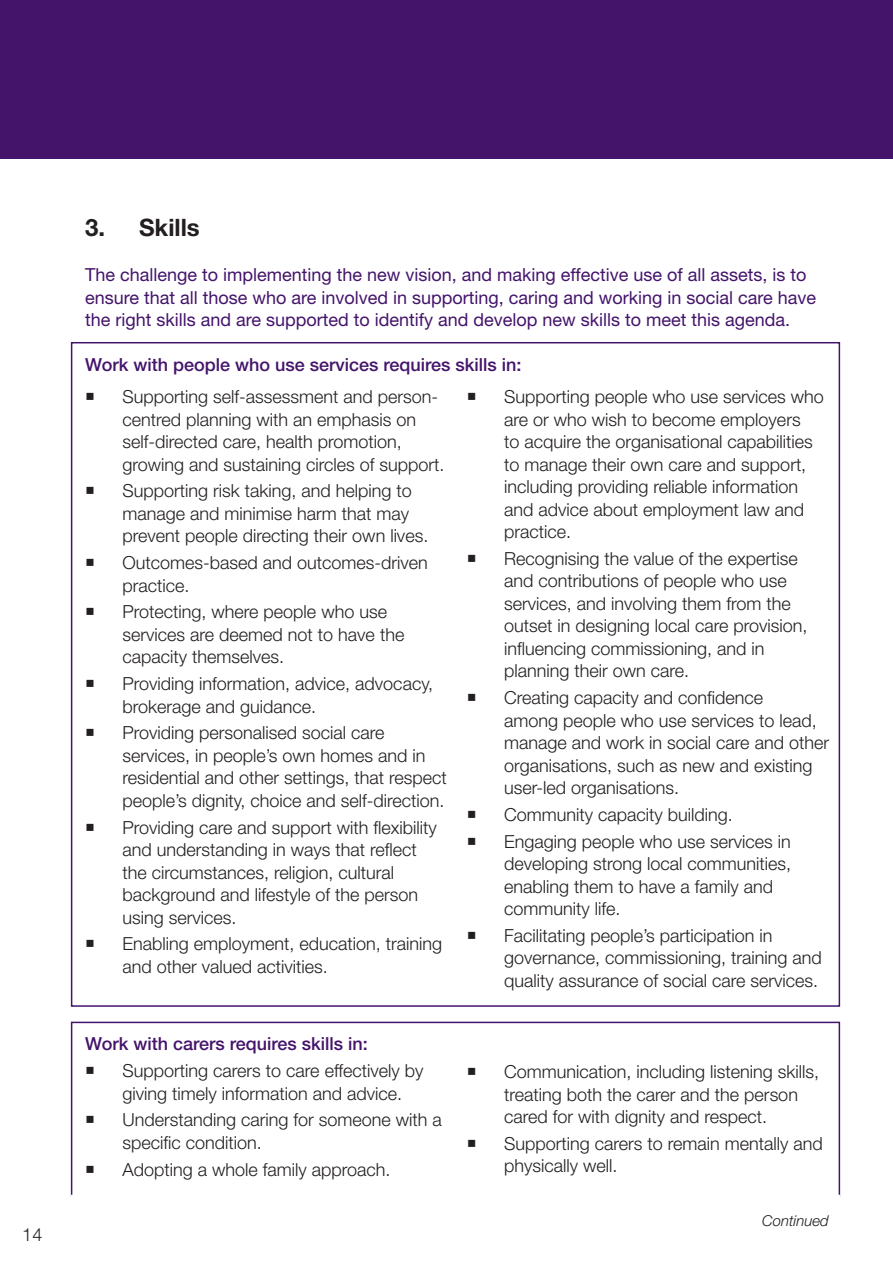
<style>
.page{position:relative;width:893px;height:1263px;background:#fff}
.page>*{position:absolute;margin:0;border:0;box-sizing:border-box;transform-origin:0 0}
.Paragraph_Style_4{font:700 24px "Helvetica Neue LT Std";color:#231f20}
.Paragraph_Style_3{font:300 18px/22.5px "Helvetica Neue LT Std";color:#231f20}
.t1{font:18px/22.5px "Helvetica Neue LT Std";color:#44146b}
.t2{font:500 18px "Helvetica Neue LT Std";color:#44146b}
.t3{font:italic 300 15px "Helvetica Neue LT Std";color:#231f20}
</style>
<div class="page">
<div style="left:0;top:0;width:893px;height:159px;background:#44146b"></div>
<div style="left:71px;top:1022px;width:769px;height:175px;border:2px solid #44146b"></div>
<hr style="left:71px;top:1195px;width:769px;height:4px;background:#fff">
<p class="Paragraph_Style_3" style="left:22px;top:1223px;width:22px">14</p>
<p class="Paragraph_Style_4" style="left:85px;top:213px;width:116px">3. Skills</p>
<p class="t1" style="left:85px;top:263px;width:733px">The challenge to implementing the new vision, and making effective use of all assets, is to ensure that all those who are involved in supporting, caring and working in social care have the right skills and are supported to identify and develop new skills to meet this agenda.</p>
<p class="t2" style="left:85px;top:354px;width:438px">Work with people who use services requires skills in:</p>
<p class="Paragraph_Style_3" style="left:123px;top:385px;width:324px">Supporting self-assessment and person&shy;centred planning with an emphasis on self-directed care, health promotion, growing and sustaining circles of support.</p>
<p class="Paragraph_Style_3" style="left:123px;top:479px;width:307px">Supporting risk taking, and helping to manage and minimise harm that may prevent people directing their own lives.</p>
<p class="Paragraph_Style_3" style="left:123px;top:551px;width:307px">Outcomes-based and outcomes-driven practice.</p>
<p class="Paragraph_Style_3" style="left:123px;top:600px;width:283px">Protecting, where people who use services are deemed not to have the capacity themselves.</p>
<p class="Paragraph_Style_3" style="left:123px;top:672px;width:312px">Providing information, advice, advocacy, brokerage and guidance.</p>
<p class="Paragraph_Style_3" style="left:123px;top:721px;width:326px">Providing personalised social care services, in people’s own homes and in residential and other settings, that respect people’s dignity, choice and self-direction.</p>
<p class="Paragraph_Style_3" style="left:123px;top:815px;width:316px">Providing care and support with flexibility and understanding in ways that reflect the circumstances, religion, cultural background and lifestyle of the person using services.</p>
<p class="Paragraph_Style_3" style="left:123px;top:932px;width:321px">Enabling employment, education, training and other valued activities.</p>
<p class="Paragraph_Style_3" style="left:504px;top:385px;width:321px">Supporting people who use services who are or who wish to become employers<br>to acquire the organisational capabilities to manage their own care and support, including providing reliable information and advice about employment law and practice.</p>
<p class="Paragraph_Style_3" style="left:504px;top:547px;width:305px">Recognising the value of the expertise and contributions of people who use services, and involving them from the outset in designing local care provision, influencing commissioning, and in planning their own care.</p>
<p class="Paragraph_Style_3" style="left:504px;top:686px;width:326px">Creating capacity and confidence<br>among people who use services to lead, manage and work in social care and other organisations, such as new and existing user-led organisations.</p>
<p class="Paragraph_Style_3" style="left:504px;top:803px;width:230px">Community capacity building.</p>
<p class="Paragraph_Style_3" style="left:504px;top:829px;width:289px">Engaging people who use services in developing strong local communities, enabling them to have a family and community life.</p>
<p class="Paragraph_Style_3" style="left:504px;top:924px;width:319px">Facilitating people’s participation in governance, commissioning, training and quality assurance of social care services.</p>
<p class="t2" style="left:85px;top:1033px;width:284px">Work with carers requires skills in:</p>
<p class="Paragraph_Style_3" style="left:123px;top:1059px;width:302px">Supporting carers to care effectively by giving timely information and advice.</p>
<p class="Paragraph_Style_3" style="left:123px;top:1108px;width:321px">Understanding caring for someone with a specific condition.</p>
<p class="Paragraph_Style_3" style="left:123px;top:1158px;width:270px">Adopting a whole family approach.</p>
<p class="Paragraph_Style_3" style="left:504px;top:1060px;width:316px">Communication, including listening skills, treating both the carer and the person cared for with dignity and respect.</p>
<p class="Paragraph_Style_3" style="left:504px;top:1132px;width:320px">Supporting carers to remain mentally and physically well.</p>
<p class="t3" style="left:762px;top:1212px;width:68px">Continued</p>
</div>
